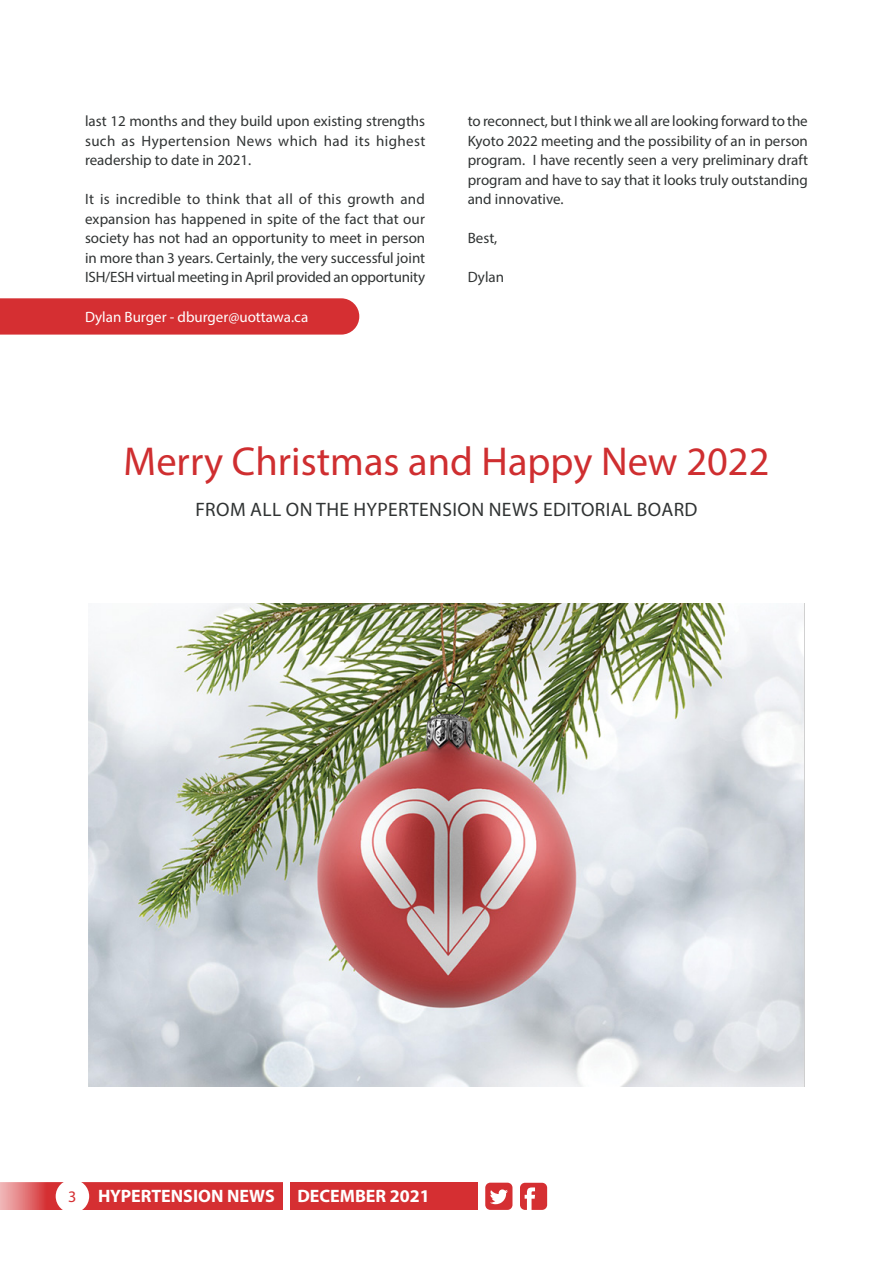
<style>
.page{position:relative;width:893px;height:1263px;background:#fff}
.page>*{position:absolute;margin:0;border:0;box-sizing:border-box;transform-origin:0 0}
.Sub_Heading_1{font:40.5px "Myriad Pro";color:#cf2e30}
.Author_-_Name{font:19.5px "Myriad Pro";letter-spacing:.02em;color:#303333}
.t1{font:700 18px "Myriad Pro";color:#fff}
.Body_text_justified{font:15px/19.5px "Myriad Pro";color:#303333;text-align:justify}
.Author___Email_-_RED{font:15px "Myriad Pro";color:#fff}
.s1{font-weight:400;font-size:16.2px;color:#d52f32}
</style>
<div class="page">
<div style="left:290px;top:1183px;width:188px;height:27px;background:#d52f32"></div>
<svg style="left:0;top:1183px;width:283px;height:27px;background:#d73c3f"></svg>
<div style="left:56px;top:1179px;width:33px;height:34px;background:#fff;border-radius:50%"></div>
<svg style="left:485px;top:1183px;width:27px;height:27px"></svg>
<svg style="left:520px;top:1183px;width:27px;height:27px"></svg>
<div style="left:0;top:298px;width:359px;height:37px;background:#d52f32"></div>
<img style="left:89px;top:604px;width:715px;height:482px">
<p class="Body_text_justified" style="left:85px;top:111px;width:342px">last 12 months and they build upon existing strengths such as Hypertension News which had its highest readership to date in 2021.</p>
<p class="Body_text_justified" style="left:85px;top:189px;width:342px">It is incredible to think that all of this growth and expansion has happened in spite of the fact that our society has not had an opportunity to meet in person in more than 3 years. Certainly, the very successful joint ISH/ESH virtual meeting in April provided an opportunity</p>
<p class="Author___Email_-_RED" style="left:85px;top:308px;width:225px">Dylan Burger - dburger@uottawa.ca</p>
<p class="Body_text_justified" style="left:468px;top:111px;width:342px">to reconnect, but I think we all are looking forward to the Kyoto 2022 meeting and the possibility of an in person program. I have recently seen a very preliminary draft program and have to say that it looks truly outstanding and innovative.</p>
<p class="Body_text_justified" style="left:468px;top:228px;width:31px">Best,</p>
<p class="Body_text_justified" style="left:468px;top:267px;width:38px">Dylan</p>
<p class="Sub_Heading_1" style="left:124px;top:436px;width:647px">Merry Christmas and Happy New 2022</p>
<p class="Author_-_Name" style="left:195px;top:497px;width:504px">FROM ALL ON THE HYPERTENSION NEWS EDITORIAL BOARD</p>
<p class="t1" style="left:68px;top:1184px;width:208px"><span class="s1">3</span> HYPERTENSION NEWS</p>
<p class="t1" style="left:297px;top:1184px;width:134px">DECEMBER 2021</p>
</div>
